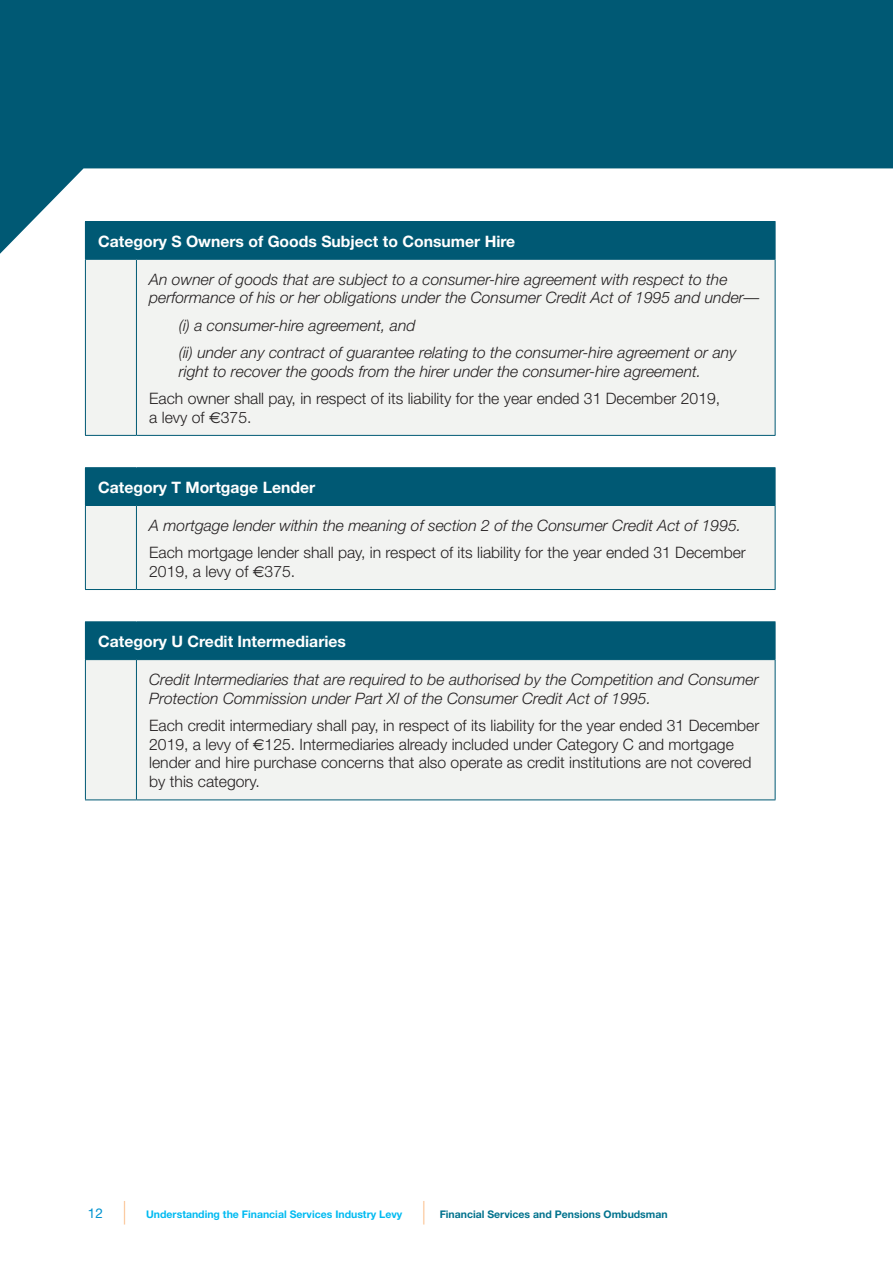
<style>
.page{position:relative;width:893px;height:1263px;background:#fff}
.page>*{position:absolute;margin:0;border:0;box-sizing:border-box;transform-origin:0 0}
.body_FSPO{font:italic 300 15.75px/18.8px "Helvetica Neue";color:#231f20}
.body_FSPO-2{font:300 15.75px/18.8px "Helvetica Neue";color:#231f20}
.body_FSPO-3{font:700 15.75px "Helvetica Neue";color:#fff}
.t1{font:13.5px "Helvetica Neue";color:#0093d0}
.t2{font:700 10.5px "Helvetica Neue";color:#00baf1}
.t3{font:700 10.5px "Helvetica Neue";color:#01728d}
.s1{font-family:"Euro Sans";font-weight:400}
.s2{font-weight:400;font-size:31.5px;color:#f9a863}
</style>
<div class="page">
<div style="left:85px;top:221px;width:690px;height:38px;background:#005974"></div>
<div style="left:86px;top:260px;width:689px;height:175px;background:#f2f3f1"></div>
<hr style="left:775px;top:222px;width:1px;height:37px;background:#005974">
<hr style="left:85px;top:259px;width:51px;height:1px;background:#005974">
<hr style="left:85px;top:260px;width:1px;height:175px;background:#005974">
<hr style="left:136px;top:259px;width:639px;height:1px;background:#005974">
<hr style="left:136px;top:260px;width:1px;height:175px;background:#005974">
<hr style="left:775px;top:260px;width:1px;height:175px;background:#005974">
<hr style="left:85px;top:435px;width:51px;height:1px;background:#005974">
<hr style="left:136px;top:435px;width:639px;height:1px;background:#005974">
<div style="left:85px;top:468px;width:690px;height:37px;background:#005974"></div>
<div style="left:86px;top:506px;width:689px;height:83px;background:#f2f3f1"></div>
<hr style="left:85px;top:467px;width:51px;height:1px;background:#005974">
<hr style="left:136px;top:467px;width:639px;height:1px;background:#005974">
<hr style="left:775px;top:468px;width:1px;height:37px;background:#005974">
<hr style="left:85px;top:505px;width:51px;height:1px;background:#005974">
<hr style="left:85px;top:506px;width:1px;height:83px;background:#005974">
<hr style="left:136px;top:505px;width:639px;height:1px;background:#005974">
<hr style="left:136px;top:506px;width:1px;height:83px;background:#005974">
<hr style="left:775px;top:506px;width:1px;height:83px;background:#005974">
<hr style="left:85px;top:589px;width:51px;height:1px;background:#005974">
<hr style="left:136px;top:589px;width:639px;height:1px;background:#005974">
<div style="left:85px;top:622px;width:690px;height:38px;background:#005974"></div>
<div style="left:86px;top:660px;width:689px;height:139px;background:#f2f3f1"></div>
<hr style="left:85px;top:621px;width:51px;height:1px;background:#005974">
<hr style="left:136px;top:621px;width:639px;height:1px;background:#005974">
<hr style="left:775px;top:622px;width:1px;height:37px;background:#005974">
<hr style="left:85px;top:660px;width:1px;height:139px;background:#005974">
<hr style="left:136px;top:660px;width:1px;height:139px;background:#005974">
<hr style="left:775px;top:660px;width:1px;height:139px;background:#005974">
<hr style="left:85px;top:799px;width:51px;height:1px;background:#005974">
<hr style="left:136px;top:799px;width:639px;height:1px;background:#005974">
<svg style="left:0;top:0;width:893px;height:254px;fill:#005974"></svg>
<p class="body_FSPO-3" style="left:98px;top:231px;width:419px">Category S Owners of Goods Subject to Consumer Hire</p>
<p class="body_FSPO" style="left:149px;top:269px;width:612px">An owner of goods that are subject to a consumer-hire agreement with respect to the performance of his or her obligations under the Consumer Credit Act of 1995 and under—</p>
<p class="body_FSPO" style="left:179px;top:315px;width:238px">(i) a consumer-hire agreement, and</p>
<p class="body_FSPO" style="left:179px;top:343px;width:559px">(ii) under any contract of guarantee relating to the consumer-hire agreement or any right to recover the goods from the hirer under the consumer-hire agreement.</p>
<p class="body_FSPO-2" style="left:149px;top:389px;width:573px">Each owner shall pay, in respect of its liability for the year ended 31 December 2019, a levy of <span class="s1">€</span>375.</p>
<p class="body_FSPO-3" style="left:98px;top:477px;width:219px">Category T Mortgage Lender</p>
<p class="body_FSPO" style="left:149px;top:515px;width:593px">A mortgage lender within the meaning of section 2 of the Consumer Credit Act of 1995.</p>
<p class="body_FSPO-2" style="left:149px;top:543px;width:598px">Each mortgage lender shall pay, in respect of its liability for the year ended 31 December<br>2019, a levy of <span class="s1">€</span>375.</p>
<p class="body_FSPO-3" style="left:98px;top:631px;width:249px">Category U Credit Intermediaries</p>
<p class="body_FSPO" style="left:149px;top:670px;width:611px">Credit Intermediaries that are required to be authorised by the Competition and Consumer<br>Protection Commission under Part XI of the Consumer Credit Act of 1995.</p>
<p class="body_FSPO-2" style="left:149px;top:715px;width:612px">Each credit intermediary shall pay, in respect of its liability for the year ended 31 December 2019, a levy of <span class="s1">€</span>125. Intermediaries already included under Category C and mortgage lender and hire purchase concerns that also operate as credit institutions are not covered by this category.</p>
<p class="t1" style="left:88px;top:1205px;width:17px">12</p>
<p class="t2" style="left:123px;top:1208px;width:280px"><span class="s2">|</span> Understanding the Financial Services Industry Levy</p>
<p class="t3" style="left:423px;top:1208px;width:246px"><span class="s2">|</span> Financial Services and Pensions Ombudsman</p>
</div>
